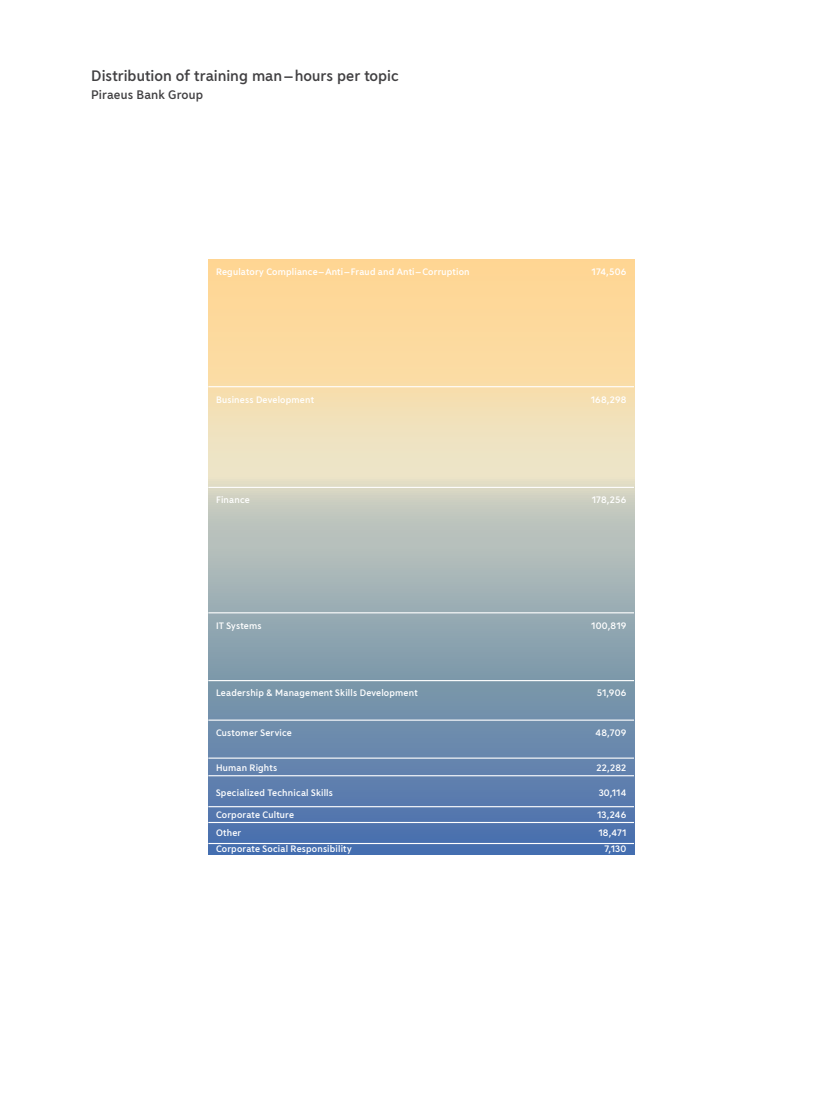
<style>
.page{position:relative;width:830px;height:1106px;background:#fff}
.page>*{position:absolute;margin:0;border:0;box-sizing:border-box;transform-origin:0 0}
.t1{font:500 16.5px "Piraeus Sans";color:#414042}
.t2{font:500 13.5px "Piraeus Sans";letter-spacing:.005em;color:#414042}
.t3{font:500 10.2px/18.3px "Piraeus Sans";letter-spacing:.015em;color:#fff}
</style>
<div class="page">
<svg style="left:208px;top:259px;width:425px;height:595px;background:#b2b6af"></svg>
<hr style="left:208px;top:806px;width:425px;height:1px;background:#fff">
<hr style="left:208px;top:822px;width:425px;height:1px;background:#fff">
<hr style="left:208px;top:757px;width:425px;height:1px;background:#fff">
<hr style="left:208px;top:719px;width:425px;height:1px;background:#fff">
<hr style="left:208px;top:680px;width:425px;height:1px;background:#fff">
<hr style="left:208px;top:612px;width:425px;height:1px;background:#fff">
<hr style="left:208px;top:775px;width:425px;height:1px;background:#fff">
<hr style="left:208px;top:386px;width:425px;height:1px;background:#fff">
<hr style="left:208px;top:487px;width:425px;height:1px;background:#fff">
<hr style="left:208px;top:843px;width:425px;height:1px;background:#fff">
<h1 class="t1" style="left:91px;top:66px;width:309px">Distribution of training man–hours per topic</h1>
<h2 class="t2" style="left:91px;top:87px;width:113px">Piraeus Bank Group</h2>
<p class="t3" style="left:216px;top:262px;width:255px">Regulatory Compliance–Anti–Fraud and Anti–Corruption</p>
<p class="t3" style="left:591px;top:262px;width:36px">174,506</p>
<p class="t3" style="left:216px;top:390px;width:99px">Business Development</p>
<p class="t3" style="left:590px;top:390px;width:37px">168,298</p>
<p class="t3" style="left:216px;top:490px;width:35px">Finance</p>
<p class="t3" style="left:591px;top:490px;width:36px">178,256</p>
<p class="t3" style="left:216px;top:616px;width:47px">IT Systems</p>
<p class="t3" style="left:591px;top:616px;width:37px">100,819</p>
<p class="t3" style="left:216px;top:684px;width:203px">Leadership &amp; Management Skills Development</p>
<p class="t3" style="left:596px;top:684px;width:31px">51,906</p>
<p class="t3" style="left:216px;top:723px;width:77px">Customer Service</p>
<p class="t3" style="left:595px;top:723px;width:32px">48,709</p>
<p class="t3" style="left:216px;top:758px;width:63px">Human Rights</p>
<p class="t3" style="left:596px;top:758px;width:31px">22,282</p>
<p class="t3" style="left:216px;top:783px;width:118px">Specialized Technical Skills</p>
<p class="t3" style="left:598px;top:783px;width:29px">30,114</p>
<p class="t3" style="left:216px;top:805px;width:79px">Corporate Culture</p>
<p class="t3" style="left:597px;top:805px;width:31px">13,246<br>18,471</p>
<p class="t3" style="left:216px;top:823px;width:27px">Other</p>
<p class="t3" style="left:216px;top:840px;width:137px">Corporate Social Responsibility</p>
<p class="t3" style="left:604px;top:840px;width:23px">7,130</p>
</div>
